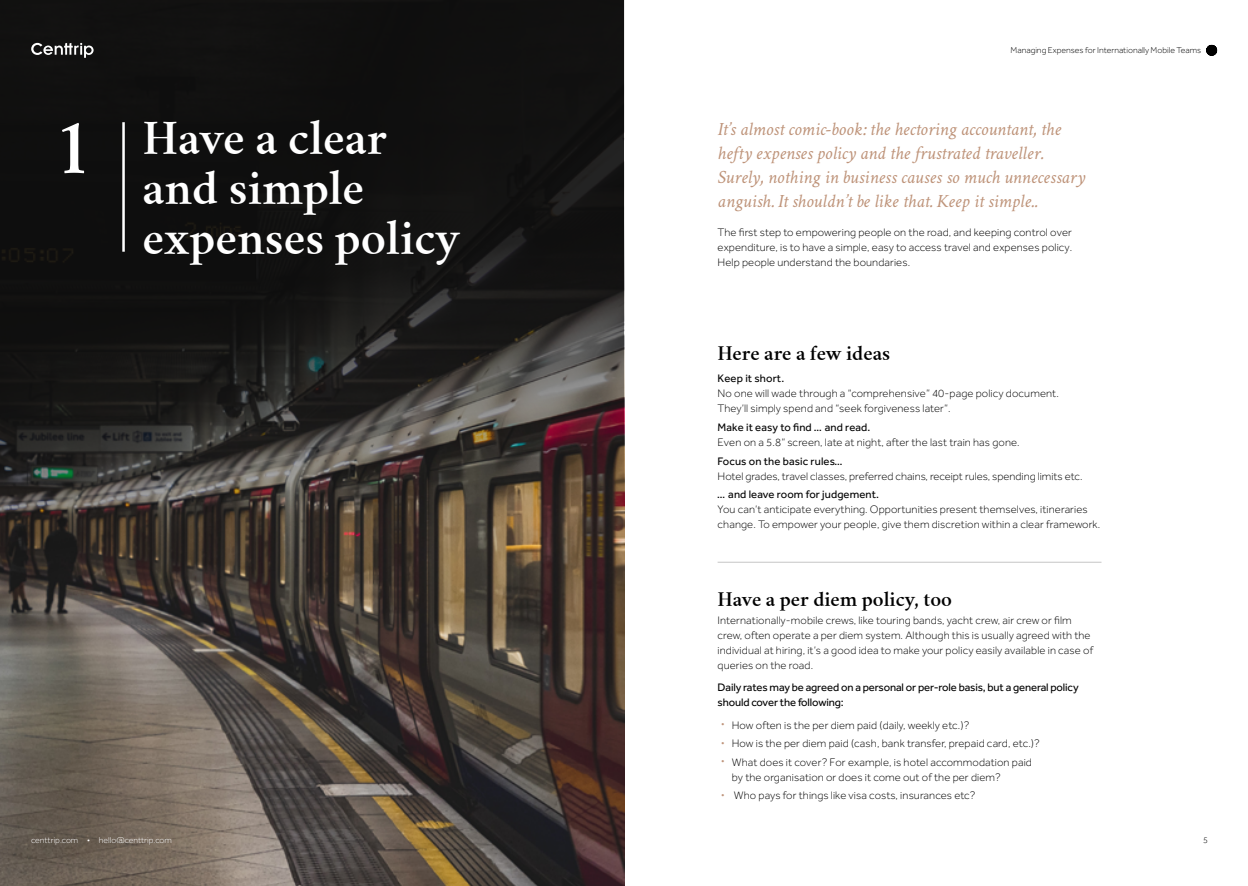
<style>
.page{position:relative;width:1248px;height:886px;background:#fff}
.page>*{position:absolute;margin:0;border:0;box-sizing:border-box;transform-origin:0 0}
.t1{font:600 70px "Crimson Text";color:#fff}
.t2{font:600 43.88px/49.8px "Crimson Text";color:#fff}
.t3{font:italic 18.75px/23.8px "Crimson Text";color:#be9379}
.t4{font:600 18.75px "Crimson Text";color:#000}
.t5{font:300 11.25px/15px "Effra";letter-spacing:.01em;color:#000}
.t6{font:11.25px/15px "Effra";letter-spacing:-.01em;color:#000}
.t7{font:11.25px "Effra";letter-spacing:.01em;color:#000}
.t8{font:300 8.75px "Effra";color:#000}
.t9{font:300 8.75px "Effra";color:#fff}
.s1{font-weight:400;font-size:8.75px;color:#be9379}
</style>
<div class="page">
<img style="left:0;top:0;width:624px;height:886px">
<hr style="left:122px;top:122px;width:3px;height:130px;background:#fff">
<hr style="left:717px;top:562px;width:384px;height:1px;background:#c6c6c6">
<svg style="left:31px;top:43px;width:63px;height:15px"></svg>
<svg style="left:1206px;top:45px;width:10px;height:11px"></svg>
<p class="t8" style="left:1010px;top:45px;width:192px">Managing Expenses for Internationally Mobile Teams</p>
<h1 class="t1" style="left:54px;top:105px;width:39px">1</h1>
<h2 class="t2" style="left:142px;top:114px;width:319px">Have a clear and simple expenses policy</h2>
<h3 class="t3" style="left:717px;top:118px;width:369px">It’s almost comic-book: the hectoring accountant, the hefty expenses policy and the frustrated traveller.<br>Surely, nothing in business causes so much unnecessary anguish. It shouldn’t be like that. Keep it simple..</h3>
<p class="t5" style="left:717px;top:224px;width:356px;text-align:justify">The first step to empowering people on the road, and keeping control over expenditure, is to have a simple, easy to access travel and expenses policy.<br>Help people understand the boundaries.</p>
<h3 class="t4" style="left:717px;top:342px;width:174px">Here are a few ideas</h3>
<p class="t7" style="left:717px;top:372px;width:68px">Keep it short.</p>
<p class="t5" style="left:717px;top:386px;width:343px">No one will wade through a “comprehensive” 40-page policy document.<br>They’ll simply spend and “seek forgiveness later”.</p>
<p class="t7" style="left:717px;top:421px;width:154px">Make it easy to find … and read.</p>
<p class="t5" style="left:717px;top:435px;width:303px">Even on a 5.8” screen, late at night, after the last train has gone.</p>
<p class="t7" style="left:717px;top:454px;width:127px">Focus on the basic rules…</p>
<p class="t5" style="left:717px;top:468px;width:366px">Hotel grades, travel classes, preferred chains, receipt rules, spending limits etc.</p>
<p class="t7" style="left:717px;top:488px;width:163px">… and leave room for judgement.</p>
<p class="t5" style="left:717px;top:502px;width:384px">You can’t anticipate everything. Opportunities present themselves, itineraries change. To empower your people, give them discretion within a clear framework.</p>
<h3 class="t4" style="left:717px;top:588px;width:236px">Have a per diem policy, too</h3>
<p class="t5" style="left:717px;top:613px;width:377px">Internationally-mobile crews, like touring bands, yacht crew, air crew or film crew, often operate a per diem system. Although this is usually agreed with the individual at hiring, it’s a good idea to make your policy easily available in case of queries on the road.</p>
<p class="t6" style="left:717px;top:680px;width:362px">Daily rates may be agreed on a personal or per-role basis, but a general policy should cover the following:</p>
<p class="t5" style="left:721px;top:717px;width:249px"><span class="s1">•</span> How often is the per diem paid (daily, weekly etc.)?</p>
<p class="t5" style="left:721px;top:736px;width:320px"><span class="s1">•</span> How is the per diem paid (cash, bank transfer, prepaid card, etc.)?</p>
<p class="t5" style="left:731px;top:754px;width:302px;text-indent:-11px"><span class="s1">•</span> What does it cover? For example, is hotel accommodation paid by the organisation or does it come out of the per diem?</p>
<p class="t5" style="left:721px;top:788px;width:256px"><span class="s1">•</span> Who pays for things like visa costs, insurances etc?</p>
<p class="t9" style="left:31px;top:835px;width:142px">centtrip.com • hello@centtrip.com</p>
<p class="t8" style="left:1202px;top:835px;width:6px">5</p>
</div>
